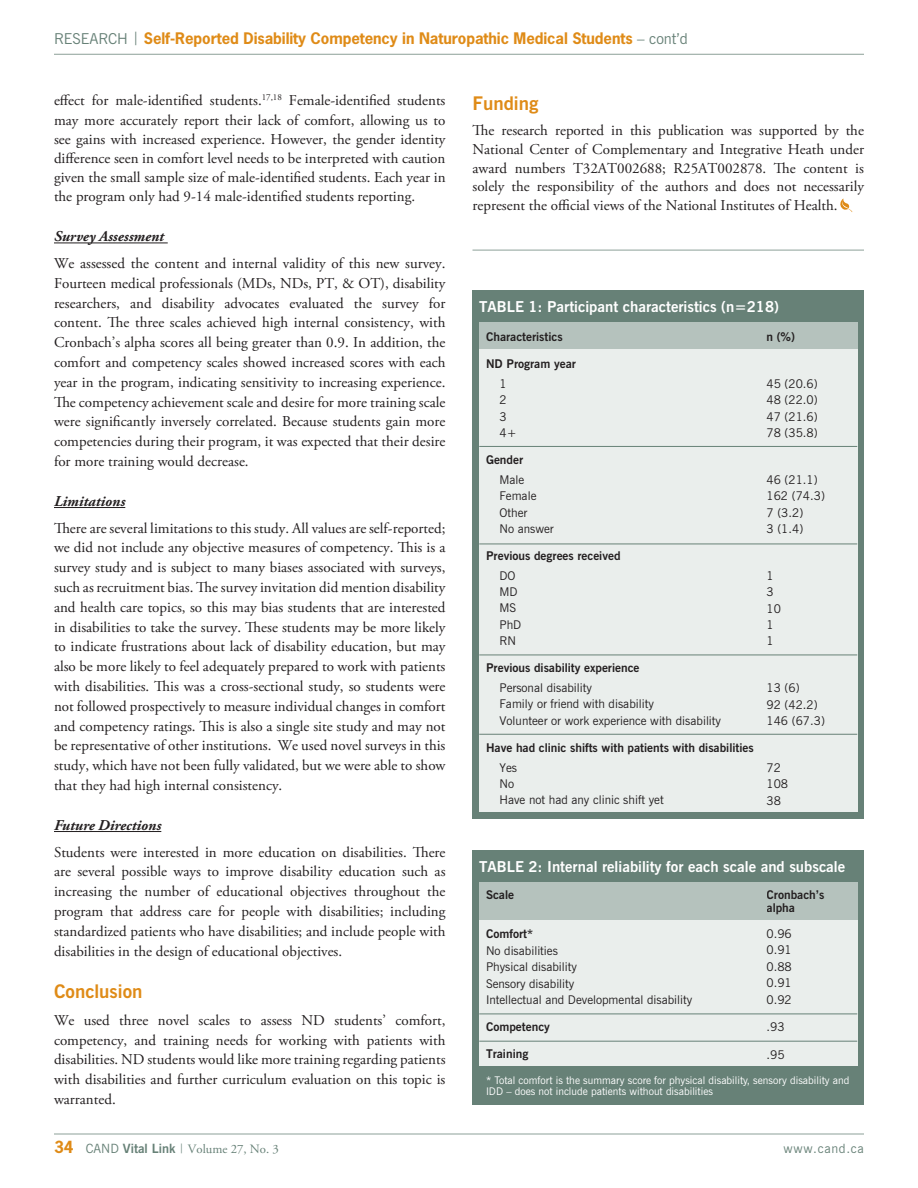
<style>
.page{position:relative;width:918px;height:1188px;background:#fff}
.page>*{position:absolute;margin:0;border:0;box-sizing:border-box;transform-origin:0 0}
.t1{font:700 18.75px "News Gothic BT";color:#df8b17}
.t2{font:700 15.75px "News Gothic";color:#df8b17}
.t3{font:15px/19.8px "Adobe Garamond Pro";color:#231f20;text-align:justify}
.t4{font:700 15px "News Gothic BT";color:#fff}
.t5{font:700 15px "News Gothic";letter-spacing:-.005em;color:#df8b17}
.t6{font:italic 700 15px "Adobe Garamond Pro";color:#231f20}
.t7{font:12.75px "Adobe Garamond Pro";color:#678177}
.t8{font:12.75px "News Gothic BT";letter-spacing:.05em;color:#678177}
.t9{font:12px "News Gothic BT";color:#231f20}
.t10{font:700 12px "News Gothic BT";color:#231f20}
.t11{font:10.5px/11.6px "News Gothic BT";color:#fff}
.s1{font-family:"News Gothic BT";font-weight:400;color:#678177}
.s2{font-family:"News Gothic BT";font-weight:400;font-size:13.5px;color:#678177}
.s3{font-family:"News Gothic BT"}
.s4{font-family:"News Gothic BT";font-weight:700}
</style>
<div class="page">
<hr style="left:54px;top:54px;width:810px;height:1px;background:#8ca098">
<hr style="left:54px;top:1134px;width:810px;height:1px;background:#8ca098">
<hr style="left:54px;top:243px;width:114px;height:1px;background:#231f20">
<hr style="left:54px;top:507px;width:71px;height:1px;background:#231f20">
<hr style="left:54px;top:831px;width:107px;height:1px;background:#231f20">
<svg style="left:840px;top:198px;width:12px;height:14px"></svg>
<hr style="left:472px;top:250px;width:392px;height:1px;background:#8ca098">
<div style="left:472px;top:291px;width:392px;height:528px;background:#678177"></div>
<div style="left:479px;top:322px;width:288px;height:27px;background:#b5c2bd"></div>
<div style="left:479px;top:349px;width:288px;height:463px;background:#eaeeec"></div>
<div style="left:760px;top:322px;width:97px;height:27px;background:#b5c2bd"></div>
<div style="left:760px;top:349px;width:97px;height:463px;background:#eaeeec"></div>
<hr style="left:479px;top:446px;width:378px;height:1px;background:#678177">
<hr style="left:479px;top:544px;width:378px;height:1px;background:#678177">
<hr style="left:479px;top:655px;width:378px;height:1px;background:#678177">
<hr style="left:479px;top:734px;width:378px;height:1px;background:#678177">
<div style="left:472px;top:851px;width:392px;height:254px;background:#678177"></div>
<div style="left:479px;top:920px;width:288px;height:146px;background:#eaeeec"></div>
<div style="left:760px;top:920px;width:97px;height:146px;background:#eaeeec"></div>
<hr style="left:479px;top:1014px;width:378px;height:1px;background:#678177">
<hr style="left:479px;top:1041px;width:378px;height:1px;background:#678177">
<div style="left:760px;top:882px;width:97px;height:38px;background:#b5c2bd"></div>
<div style="left:479px;top:882px;width:288px;height:38px;background:#b5c2bd"></div>
<p class="t5" style="left:54px;top:29px;width:636px"><span class="s1">RESEARCH</span> <span class="s2">|</span> Self-Reported Disability Competency in Naturopathic Medical Students <span class="s1">– cont’d</span></p>
<p class="t3" style="left:54px;top:92px;width:393px;line-height:19.2px">effect for male-identified students.<sup>17,18</sup> Female-identified students may more accurately report their lack of comfort, allowing us to see gains with increased experience. However, the gender identity difference seen in comfort level needs to be interpreted with caution given the small sample size of male-identified students. Each year in the program only had 9-14 male-identified students reporting.</p>
<p class="t6" style="left:54px;top:228px;width:112px">Survey Assessment</p>
<p class="t3" style="left:54px;top:254px;width:393px">We assessed the content and internal validity of this new survey.<br>Fourteen medical professionals (MDs, NDs, PT, &amp; OT), disability researchers, and disability advocates evaluated the survey for content. The three scales achieved high internal consistency, with Cronbach’s alpha scores all being greater than 0.9. In addition, the comfort and competency scales showed increased scores with each year in the program, indicating sensitivity to increasing experience.<br>The competency achievement scale and desire for more training scale were significantly inversely correlated. Because students gain more competencies during their program, it was expected that their desire for more training would decrease.</p>
<p class="t6" style="left:54px;top:493px;width:73px">Limitations</p>
<p class="t3" style="left:54px;top:518px;width:393px">There are several limitations to this study. All values are self-reported; we did not include any objective measures of competency. This is a survey study and is subject to many biases associated with surveys, such as recruitment bias. The survey invitation did mention disability and health care topics, so this may bias students that are interested in disabilities to take the survey. These students may be more likely to indicate frustrations about lack of disability education, but may also be more likely to feel adequately prepared to work with patients with disabilities. This was a cross-sectional study, so students were not followed prospectively to measure individual changes in comfort and competency ratings. This is also a single site study and may not be representative of other institutions. We used novel surveys in this study, which have not been fully validated, but we were able to show that they had high internal consistency.</p>
<p class="t6" style="left:54px;top:817px;width:109px">Future Directions</p>
<p class="t3" style="left:54px;top:842px;width:393px">Students were interested in more education on disabilities. There are several possible ways to improve disability education such as increasing the number of educational objectives throughout the program that address care for people with disabilities; including standardized patients who have disabilities; and include people with disabilities in the design of educational objectives.</p>
<p class="t1" style="left:54px;top:980px;width:90px">Conclusion</p>
<p class="t3" style="left:54px;top:1011px;width:393px">We used three novel scales to assess ND students’ comfort, competency, and training needs for working with patients with disabilities. ND students would like more training regarding patients with disabilities and further curriculum evaluation on this topic is warranted.</p>
<p class="t1" style="left:472px;top:91px;width:67px">Funding</p>
<p class="t3" style="left:472px;top:121px;width:393px;line-height:18.8px">The research reported in this publication was supported by the National Center of Complementary and Integrative Heath under award numbers T32AT002688; R25AT002878. The content is solely the responsibility of the authors and does not necessarily represent the official views of the National Institutes of Health.</p>
<p class="t4" style="left:479px;top:298px;width:301px">TABLE 1: Participant characteristics (n=218)</p>
<p class="t10" style="left:486px;top:329px;width:78px">Characteristics</p>
<p class="t10" style="left:486px;top:356px;width:92px">ND Program year</p>
<p class="t9" style="left:500px;top:376px;width:9px">1</p>
<p class="t9" style="left:500px;top:393px;width:9px">2</p>
<p class="t9" style="left:500px;top:409px;width:9px">3</p>
<p class="t9" style="left:500px;top:425px;width:19px">4+</p>
<p class="t10" style="left:486px;top:452px;width:39px">Gender</p>
<p class="t9" style="left:500px;top:472px;width:26px">Male</p>
<p class="t9" style="left:500px;top:489px;width:38px">Female</p>
<p class="t9" style="left:500px;top:505px;width:29px">Other</p>
<p class="t9" style="left:500px;top:521px;width:56px">No answer</p>
<p class="t10" style="left:486px;top:548px;width:136px">Previous degrees received</p>
<p class="t9" style="left:500px;top:568px;width:18px">DO</p>
<p class="t9" style="left:500px;top:585px;width:20px">MD</p>
<p class="t9" style="left:500px;top:601px;width:18px">MS</p>
<p class="t9" style="left:500px;top:617px;width:23px">PhD</p>
<p class="t9" style="left:500px;top:634px;width:18px">RN</p>
<p class="t10" style="left:486px;top:660px;width:155px">Previous disability experience</p>
<p class="t9" style="left:500px;top:680px;width:94px">Personal disability</p>
<p class="t9" style="left:500px;top:697px;width:156px">Family or friend with disability</p>
<p class="t9" style="left:500px;top:713px;width:223px">Volunteer or work experience with disability</p>
<p class="t10" style="left:486px;top:740px;width:269px">Have had clinic shifts with patients with disabilities</p>
<p class="t9" style="left:500px;top:760px;width:19px">Yes</p>
<p class="t9" style="left:500px;top:776px;width:16px">No</p>
<p class="t9" style="left:500px;top:793px;width:166px">Have not had any clinic shift yet</p>
<p class="t10" style="left:767px;top:329px;width:30px">n (%)</p>
<p class="t9" style="left:767px;top:376px;width:53px">45 (20.6)</p>
<p class="t9" style="left:767px;top:393px;width:53px">48 (22.0)</p>
<p class="t9" style="left:767px;top:409px;width:53px">47 (21.6)</p>
<p class="t9" style="left:767px;top:426px;width:53px">78 (35.8)</p>
<p class="t9" style="left:767px;top:472px;width:53px">46 (21.1)</p>
<p class="t9" style="left:767px;top:489px;width:60px">162 (74.3)</p>
<p class="t9" style="left:767px;top:505px;width:38px">7 (3.2)</p>
<p class="t9" style="left:767px;top:521px;width:38px">3 (1.4)</p>
<p class="t9" style="left:767px;top:568px;width:9px">1</p>
<p class="t9" style="left:767px;top:585px;width:9px">3</p>
<p class="t9" style="left:767px;top:601px;width:16px">10</p>
<p class="t9" style="left:767px;top:617px;width:9px">1</p>
<p class="t9" style="left:767px;top:634px;width:9px">1</p>
<p class="t9" style="left:767px;top:681px;width:35px">13 (6)</p>
<p class="t9" style="left:767px;top:697px;width:53px">92 (42.2)</p>
<p class="t9" style="left:767px;top:713px;width:60px">146 (67.3)</p>
<p class="t9" style="left:767px;top:760px;width:16px">72</p>
<p class="t9" style="left:767px;top:777px;width:23px">108</p>
<p class="t9" style="left:767px;top:793px;width:16px">38</p>
<p class="t4" style="left:479px;top:858px;width:368px">TABLE 2: Internal reliability for each scale and subscale</p>
<p class="t10" style="left:486px;top:887px;width:30px">Scale</p>
<p class="t10" style="left:486px;top:927px;width:49px">Comfort*</p>
<p class="t9" style="left:486px;top:943px;width:73px">No disabilities</p>
<p class="t9" style="left:486px;top:960px;width:93px">Physical disability</p>
<p class="t9" style="left:486px;top:976px;width:90px">Sensory disability</p>
<p class="t9" style="left:486px;top:993px;width:208px">Intellectual and Developmental disability</p>
<p class="t10" style="left:486px;top:1019px;width:65px">Competency</p>
<p class="t10" style="left:486px;top:1046px;width:44px">Training</p>
<p class="t10" style="left:767px;top:887px;width:59px">Cronbach’s</p>
<p class="t10" style="left:767px;top:900px;width:30px">alpha</p>
<p class="t9" style="left:767px;top:926px;width:27px">0.96</p>
<p class="t9" style="left:767px;top:943px;width:27px">0.91</p>
<p class="t9" style="left:767px;top:959px;width:27px">0.88</p>
<p class="t9" style="left:767px;top:976px;width:27px">0.91</p>
<p class="t9" style="left:767px;top:992px;width:27px">0.92</p>
<p class="t9" style="left:767px;top:1019px;width:20px">.93</p>
<p class="t9" style="left:767px;top:1047px;width:20px">.95</p>
<p class="t11" style="left:486px;top:1074px;width:365px">* Total comfort is the summary score for physical disability, sensory disability and<br>IDD – does not include patients without disabilities</p>
<p class="t2" style="left:54px;top:1136px;width:21px">34</p>
<p class="t7" style="left:86px;top:1142px;width:194px"><span class="s3">CAND</span> <span class="s4">Vital Link</span> <sup>|</sup> Volume 27, No. 3</p>
<p class="t8" style="left:783px;top:1140px;width:82px">www.cand.ca</p>
</div>
